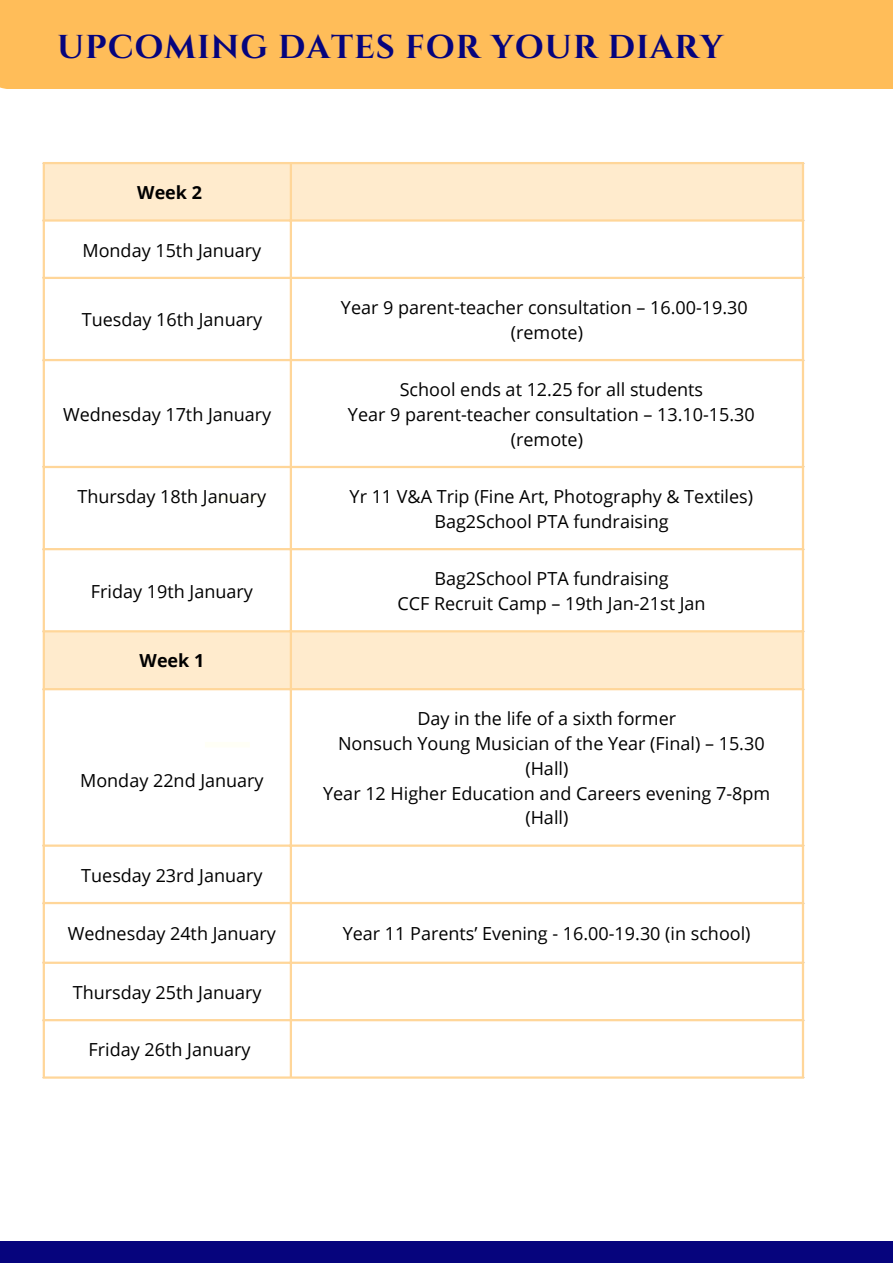
<style>
.page{position:relative;width:893px;height:1264px;background:#fff}
.page>*{position:absolute;margin:0;border:0;box-sizing:border-box;transform-origin:0 0}
.t1{font:700 33px "Cinzel";letter-spacing:.03em;color:#06047d}
.t2{font:18px/24.8px "Open Sans";color:#000;text-align:center}
.t3{font:700 18px "Open Sans";color:#000}
</style>
<div class="page">
<div style="left:0;top:1241px;width:892px;height:22px;background:#06047d"></div>
<div style="left:205px;top:742px;width:45px;height:5px;background:#fffff6"></div>
<div style="left:0;top:0;width:892px;height:89px;background:#ffbd59"></div>
<svg style="left:45px;top:164px;width:756px;height:524px"></svg>
<hr style="left:43px;top:164px;width:2px;height:912px;background:#ffd699">
<hr style="left:290px;top:164px;width:2px;height:912px;background:#ffd699">
<hr style="left:801px;top:164px;width:3px;height:912px;background:#ffd699">
<hr style="left:43px;top:162px;width:761px;height:2px;background:#ffd699">
<hr style="left:43px;top:219px;width:761px;height:3px;background:#ffd699">
<hr style="left:43px;top:277px;width:761px;height:2px;background:#ffd699">
<hr style="left:43px;top:359px;width:761px;height:2px;background:#ffd699">
<hr style="left:43px;top:466px;width:761px;height:2px;background:#ffd699">
<hr style="left:43px;top:548px;width:761px;height:2px;background:#ffd699">
<hr style="left:43px;top:630px;width:761px;height:2px;background:#ffd699">
<hr style="left:43px;top:688px;width:761px;height:2px;background:#ffd699">
<hr style="left:43px;top:844px;width:761px;height:2px;background:#ffd699">
<hr style="left:43px;top:901px;width:761px;height:3px;background:#ffd699">
<hr style="left:43px;top:961px;width:761px;height:2px;background:#ffd699">
<hr style="left:43px;top:1019px;width:761px;height:2px;background:#ffd699">
<hr style="left:43px;top:1076px;width:761px;height:2px;background:#ffd699">
<p class="t1" style="left:57px;top:26px;width:667px">UPCOMING DATES FOR YOUR DIARY</p>
<p class="t3" style="left:137px;top:180px;width:66px">Week 2</p>
<p class="t2" style="left:82px;top:237px;width:180px">Monday 15th January</p>
<p class="t2" style="left:82px;top:307px;width:182px">Tuesday 16th January</p>
<p class="t2" style="left:63px;top:401px;width:210px">Wednesday 17th January</p>
<p class="t2" style="left:341px;top:294px;width:408px">Year 9 parent-teacher consultation – 16.00-19.30 (remote)</p>
<p class="t2" style="left:400px;top:377px;width:305px">School ends at 12.25 for all students</p>
<p class="t2" style="left:348px;top:401px;width:408px">Year 9 parent-teacher consultation – 13.10-15.30 (remote)</p>
<p class="t2" style="left:78px;top:483px;width:190px">Thursday 18th January</p>
<p class="t2" style="left:349px;top:483px;width:405px">Yr 11 V&amp;A Trip (Fine Art, Photography &amp; Textiles)</p>
<p class="t2" style="left:434px;top:508px;width:236px">Bag2School PTA fundraising</p>
<p class="t2" style="left:91px;top:578px;width:163px">Friday 19th January</p>
<p class="t3" style="left:140px;top:648px;width:66px">Week 1</p>
<p class="t2" style="left:80px;top:767px;width:185px">Monday 22nd January</p>
<p class="t2" style="left:81px;top:862px;width:183px">Tuesday 23rd January</p>
<p class="t2" style="left:434px;top:566px;width:236px">Bag2School PTA fundraising</p>
<p class="t2" style="left:397px;top:590px;width:310px">CCF Recruit Camp – 19th Jan-21st Jan</p>
<p class="t2" style="left:417px;top:705px;width:260px">Day in the life of a sixth former</p>
<p class="t2" style="left:338px;top:730px;width:428px">Nonsuch Young Musician of the Year (Final) – 15.30 (Hall)</p>
<p class="t2" style="left:323px;top:780px;width:448px">Year 12 Higher Education and Careers evening 7-8pm (Hall)</p>
<p class="t2" style="left:68px;top:920px;width:210px">Wednesday 24th January</p>
<p class="t2" style="left:343px;top:920px;width:409px">Year 11 Parents’ Evening - 16.00-19.30 (in school)</p>
<p class="t2" style="left:73px;top:979px;width:190px">Thursday 25th January</p>
<p class="t2" style="left:89px;top:1036px;width:163px">Friday 26th January</p>
</div>
